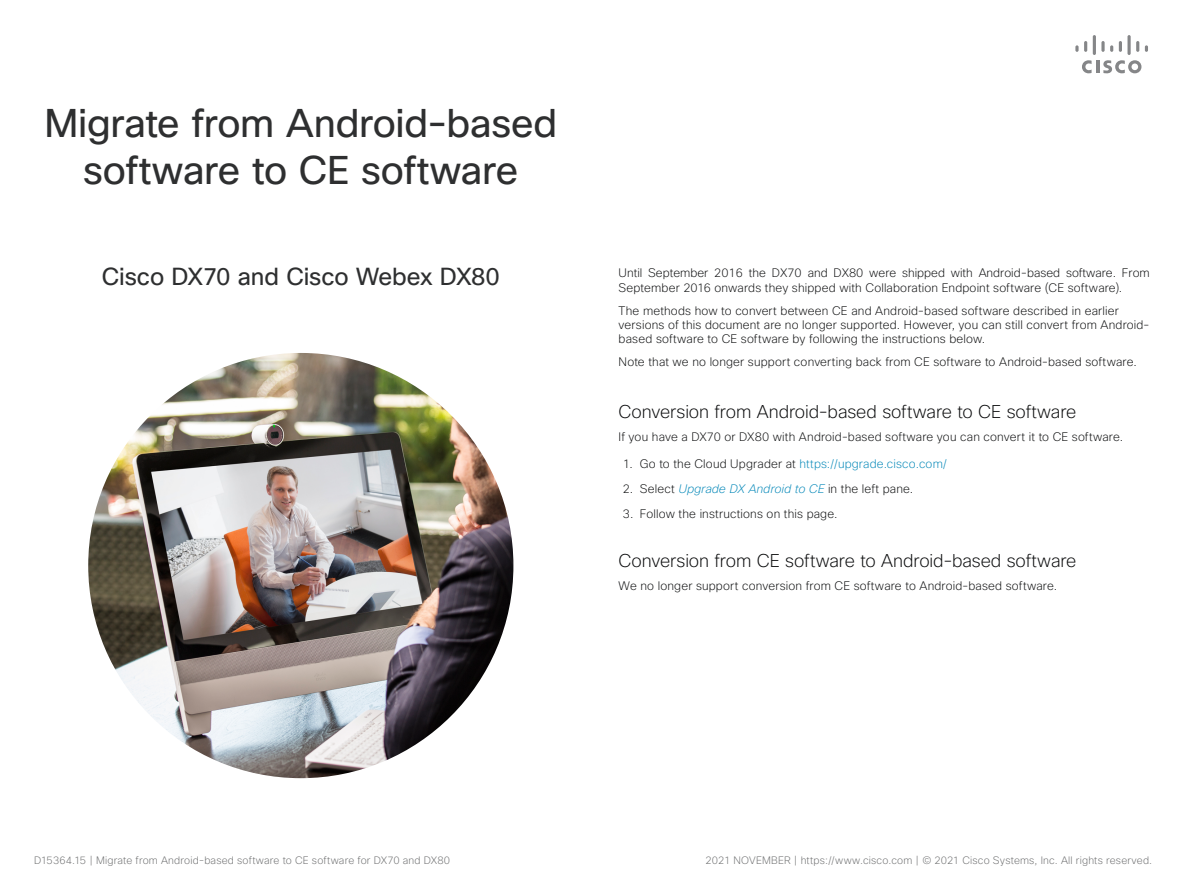
<style>
.page{position:relative;width:1188px;height:893px;background:#fff}
.page>*{position:absolute;margin:0;border:0;box-sizing:border-box;transform-origin:0 0}
.t1{font:39px/46.8px "Cisco Sans";letter-spacing:-.005em;color:#2e2f30;text-align:center}
.t2{font:24px "Cisco Sans";letter-spacing:-.005em;color:#2e2f30}
.t3{font:200 18px "Cisco Sans";letter-spacing:-.005em;color:#090a0b}
.t4{font:200 12px/14.4px "Cisco Sans";letter-spacing:.01em;color:#090a0b}
.t5{font:200 12px "Cisco Sans";letter-spacing:.015em;color:#0387b8}
.t6{font:200 10.5px "Cisco Sans";letter-spacing:.015em;color:#6a6b6c}
.s1{color:#090a0b}
.s2{font-style:italic;color:#0387b8}
</style>
<div class="page">
<svg style="left:1082px;top:60px;width:59px;height:13px"></svg>
<svg style="left:1075px;top:41px;width:12px;height:11px"></svg>
<hr style="left:1093px;top:35px;width:3px;height:20px;background:#858688;border-radius:2px">
<svg style="left:1101px;top:41px;width:4px;height:11px"></svg>
<svg style="left:1110px;top:45px;width:3px;height:7px"></svg>
<svg style="left:1119px;top:41px;width:3px;height:11px"></svg>
<hr style="left:1128px;top:35px;width:3px;height:20px;background:#858688;border-radius:2px">
<svg style="left:1136px;top:41px;width:3px;height:11px"></svg>
<svg style="left:1145px;top:45px;width:3px;height:7px"></svg>
<img style="left:88px;top:353px;width:425px;height:425px;border-radius:213px">
<h1 class="t1" style="left:45px;top:100px;width:514px">Migrate from Android-based software to CE software</h1>
<h2 class="t2" style="left:102px;top:261px;width:399px">Cisco DX70 and Cisco Webex DX80</h2>
<p class="t4" style="left:619px;top:266px;width:533px">Until September 2016 the DX70 and DX80 were shipped with Android-based software. From<br>September 2016 onwards they shipped with Collaboration Endpoint software (CE software).</p>
<p class="t4" style="left:619px;top:303px;width:533px">The methods how to convert between CE and Android-based software described in earlier versions of this document are no longer supported. However, you can still convert from Android&shy;based software to CE software by following the instructions below.</p>
<p class="t4" style="left:619px;top:355px;width:520px">Note that we no longer support converting back from CE software to Android-based software.</p>
<h3 class="t3" style="left:619px;top:400px;width:459px">Conversion from Android-based software to CE software</h3>
<p class="t4" style="left:619px;top:429px;width:506px">If you have a DX70 or DX80 with Android-based software you can convert it to CE software.</p>
<p class="t5" style="left:623px;top:456px;width:326px"><span class="s1">1. Go to the Cloud Upgrader at</span> https://upgrade.cisco.com/</p>
<p class="t4" style="left:623px;top:481px;width:292px">2. Select <span class="s2">Upgrade DX Android to CE</span> in the left pane.</p>
<p class="t4" style="left:623px;top:506px;width:216px">3. Follow the instructions on this page.</p>
<h3 class="t3" style="left:619px;top:549px;width:459px">Conversion from CE software to Android-based software</h3>
<p class="t4" style="left:619px;top:579px;width:440px">We no longer support conversion from CE software to Android-based software.</p>
<p class="t6" style="left:34px;top:853px;width:418px">D15364.15 | Migrate from Android-based software to CE software for DX70 and DX80</p>
<p class="t6" style="left:706px;top:853px;width:448px">2021 NOVEMBER | https://www.cisco.com | © 2021 Cisco Systems, Inc. All rights reserved.</p>
</div>
